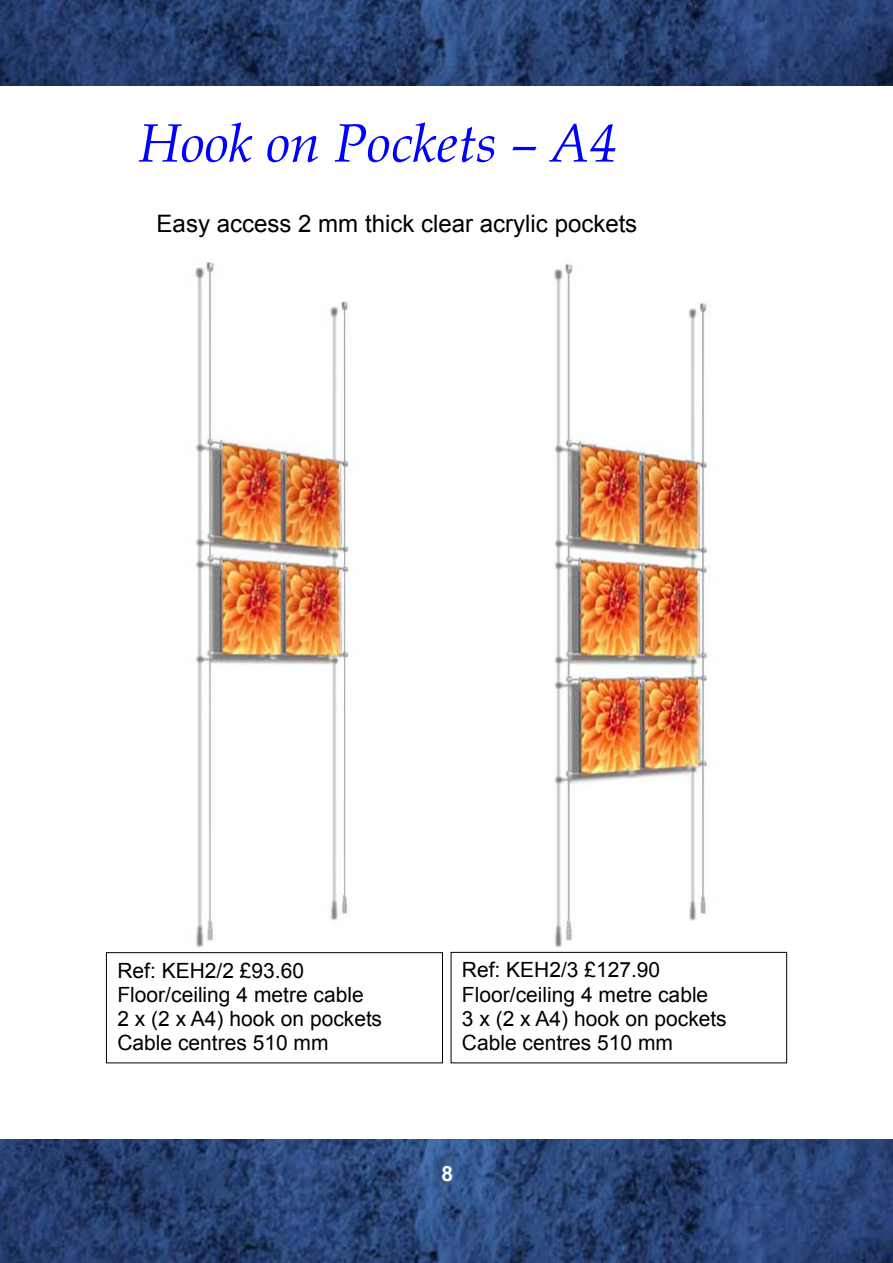
<style>
.page{position:relative;width:893px;height:1263px;background:#fff}
.page>*{position:absolute;margin:0;border:0;box-sizing:border-box;transform-origin:0 0}
.t1{font:italic 54px "Book Antiqua";color:#00f}
.t2{font:24px "Arial";color:#000}
.t3{font:21px/24.2px "Arial";color:#000}
.t4{font:700 21px "Arial";color:#fff}
</style>
<div class="page">
<img style="left:0;top:1139px;width:892px;height:124px">
<img style="left:0;top:0;width:892px;height:85px">
<img style="left:535px;top:263px;width:186px;height:689px">
<img style="left:195px;top:262px;width:156px;height:686px">
<div style="left:106px;top:952px;width:336px;height:111px;border:1px solid #000"></div>
<div style="left:451px;top:952px;width:335px;height:111px;border:1px solid #000"></div>
<h1 class="t1" style="left:139px;top:105px;width:479px">Hook on Pockets – A4</h1>
<p class="t2" style="left:157px;top:208px;width:482px">Easy access 2 mm thick clear acrylic pockets</p>
<p class="t3" style="left:117px;top:959px;width:266px">Ref: KEH2/2 £93.60<br>Floor/ceiling 4 metre cable<br>2 x (2 x A4) hook on pockets<br>Cable centres 510 mm</p>
<p class="t3" style="left:462px;top:958px;width:266px">Ref: KEH2/3 £127.90<br>Floor/ceiling 4 metre cable<br>3 x (2 x A4) hook on pockets<br>Cable centres 510 mm</p>
<p class="t4" style="left:441px;top:1159px;width:13px">8</p>
</div>
